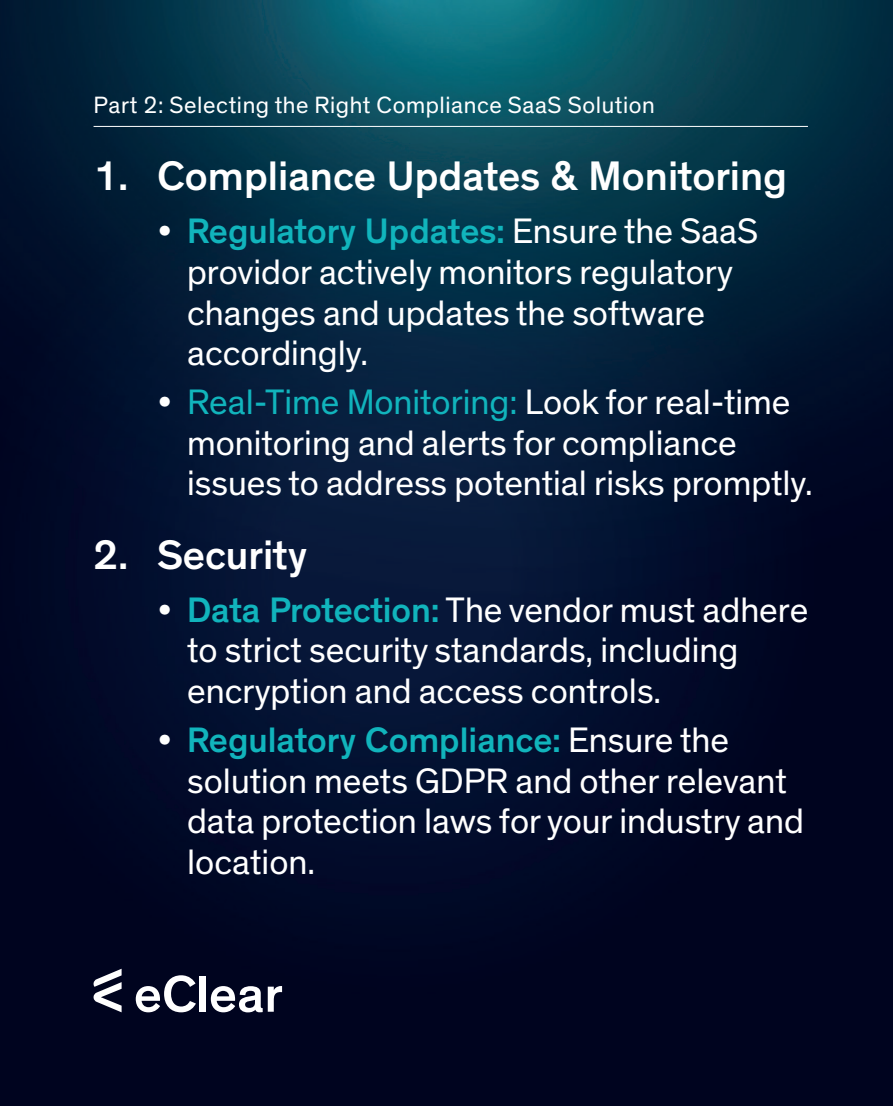
<style>
.page{position:relative;width:893px;height:1106px;background:#fff}
.page>*{position:absolute;margin:0;border:0;box-sizing:border-box;transform-origin:0 0}
.t1{font:500 52.65px "Theinhardt";color:#fff}
.t2{font:500 42px "Theinhardt";color:#fff}
.t3{font:36px/40.5px "Theinhardt";color:#fff}
.t4{font:24px "Theinhardt";letter-spacing:.025em;color:#fff}
.s1{font-weight:500;color:#11b4bc}
.s2{color:#11b4bc}
</style>
<div class="page">
<img style="left:0;top:0;width:893px;height:1106px">
<svg style="left:94px;top:968px;width:28px;height:44px"></svg>
<hr style="left:94px;top:126px;width:714px;height:1px;background:#fff">
<p class="t4" style="left:94px;top:91px;width:563px">Part 2: Selecting the Right Compliance SaaS Solution</p>
<p class="t2" style="left:94px;top:151px;width:695px">1. Compliance Updates &amp; Monitoring</p>
<p class="t3" style="left:187px;top:212px;width:573px;text-indent:-30px">• <span class="s1">Regulatory Updates:</span> Ensure the SaaS providor actively monitors regulatory changes and updates the software accordingly.</p>
<p class="t3" style="left:187px;top:382px;width:627px;text-indent:-30px">• <span class="s2">Real-Time Monitoring:</span> Look for real-time monitoring and alerts for compliance issues to address potential risks promptly.</p>
<p class="t2" style="left:94px;top:529px;width:215px">2. Security</p>
<p class="t3" style="left:187px;top:590px;width:623px;text-indent:-30px">• <span class="s1">Data Protection:</span> The vendor must adhere to strict security standards, including encryption and access controls.</p>
<p class="t3" style="left:187px;top:720px;width:618px;text-indent:-30px">• <span class="s1">Regulatory Compliance:</span> Ensure the solution meets GDPR and other relevant data protection laws for your industry and location.</p>
<h1 class="t1" style="left:134px;top:962px;width:151px">eClear</h1>
</div>
